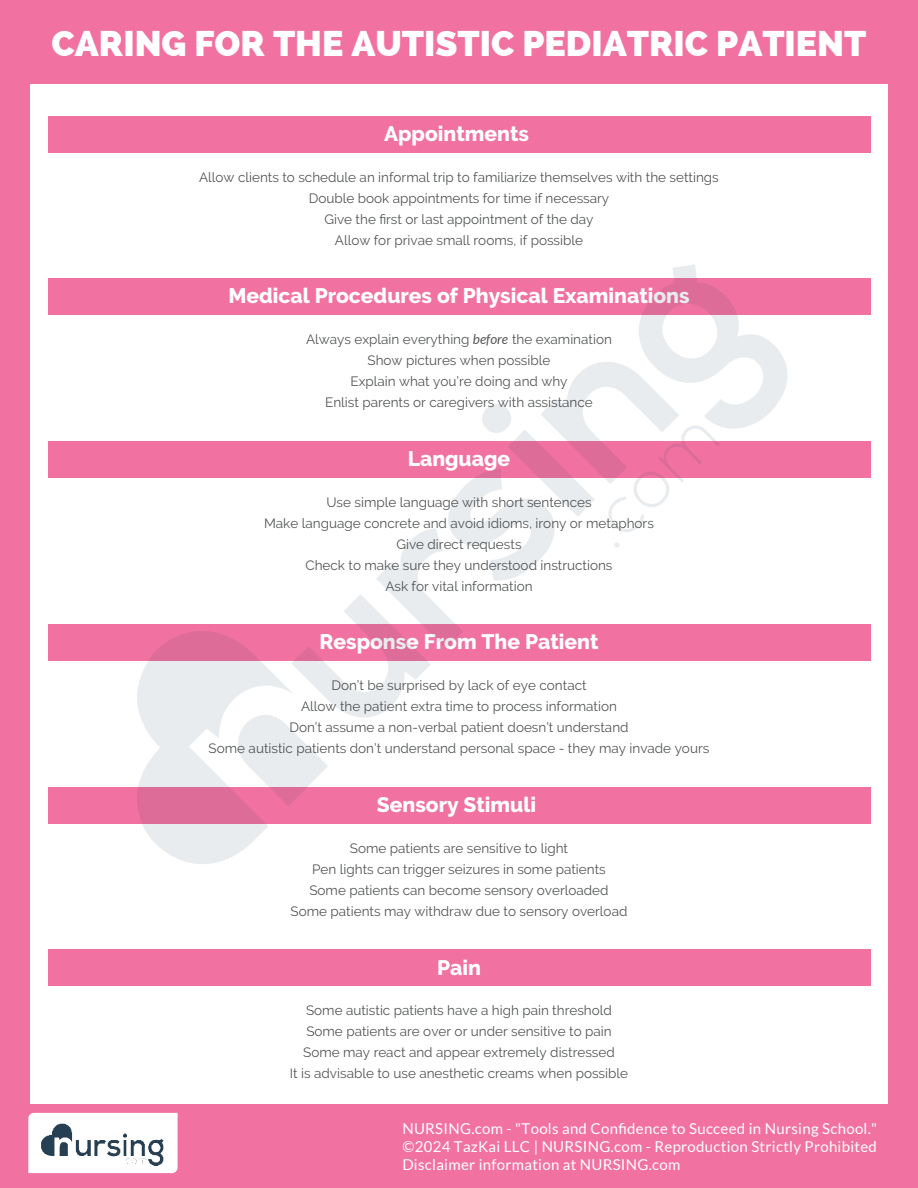
<style>
.page{position:relative;width:918px;height:1188px;background:#f172a0}
.page>*{position:absolute;margin:0;border:0;box-sizing:border-box;transform-origin:0 0}
.t1{font:800 35.7px "Raleway";color:#fff}
.t2{font:800 21px "Raleway";color:#fff}
.t3{font:15px/18px "Lato";letter-spacing:.02em;color:#fff;text-align:justify}
.t4{font:13.5px/21px "Raleway";color:#545555;text-align:center}
.s1{font-family:"Lato";font-style:italic}
</style>
<div class="page">
<div style="left:30px;top:84px;width:858px;height:1020px;background:#fff"></div>
<div style="left:48px;top:116px;width:822px;height:36px;background:#f172a0"></div>
<div style="left:48px;top:279px;width:822px;height:36px;background:#f172a0"></div>
<div style="left:48px;top:441px;width:822px;height:37px;background:#f172a0"></div>
<div style="left:48px;top:625px;width:822px;height:36px;background:#f172a0"></div>
<div style="left:48px;top:787px;width:822px;height:37px;background:#f172a0"></div>
<div style="left:48px;top:950px;width:822px;height:36px;background:#f172a0"></div>
<div style="left:28px;top:1113px;width:150px;height:60px;background:#fff"></div>
<img style="left:36px;top:1118px;width:134px;height:50px">
<svg style="left:137px;top:264px;width:651px;height:600px"></svg>
<h1 class="t1" style="left:52px;top:23px;width:816px">CARING FOR THE AUTISTIC PEDIATRIC PATIENT</h1>
<h2 class="t2" style="left:384px;top:125px;width:146px">Appointments</h2>
<p class="t4" style="left:199px;top:168px;width:521px">Allow clients to schedule an informal trip to familiarize themselves with the settings Double book appointments for time if necessary<br>Give the first or last appointment of the day<br>Allow for privae small rooms, if possible</p>
<h2 class="t2" style="left:228px;top:288px;width:463px">Medical Procedures of Physical Examinations</h2>
<p class="t4" style="left:306px;top:330px;width:307px">Always explain everything <span class="s1">before</span> the examination Show pictures when possible<br>Explain what you’re doing and why<br>Enlist parents or caregivers with assistance</p>
<h2 class="t2" style="left:408px;top:450px;width:104px">Language</h2>
<p class="t4" style="left:264px;top:493px;width:391px">Use simple language with short sentences<br>Make language concrete and avoid idioms, irony or metaphors Give direct requests<br>Check to make sure they understood instructions<br>Ask for vital information</p>
<h2 class="t2" style="left:319px;top:634px;width:281px">Response From The Patient</h2>
<p class="t4" style="left:209px;top:676px;width:502px">Don’t be surprised by lack of eye contact<br>Allow the patient extra time to process information<br>Don’t assume a non-verbal patient doesn’t understand<br>Some autistic patients don’t understand personal space - they may invade yours</p>
<h2 class="t2" style="left:377px;top:796px;width:161px">Sensory Stimuli</h2>
<p class="t4" style="left:291px;top:839px;width:338px">Some patients are sensitive to light<br>Pen lights can trigger seizures in some patients<br>Some patients can become sensory overloaded Some patients may withdraw due to sensory overload</p>
<h2 class="t2" style="left:437px;top:959px;width:45px">Pain</h2>
<p class="t4" style="left:290px;top:1001px;width:340px">Some autistic patients have a high pain threshold Some patients are over or under sensitive to pain Some may react and appear extremely distressed<br>It is advisable to use anesthetic creams when possible</p>
<p class="t3" style="left:402px;top:1120px;width:476px">NURSING.com - "Tools and Confidence to Succeed in Nursing School." ©2024 TazKai LLC | NURSING.com - Reproduction Strictly Prohibited Disclaimer information at NURSING.com</p>
</div>
